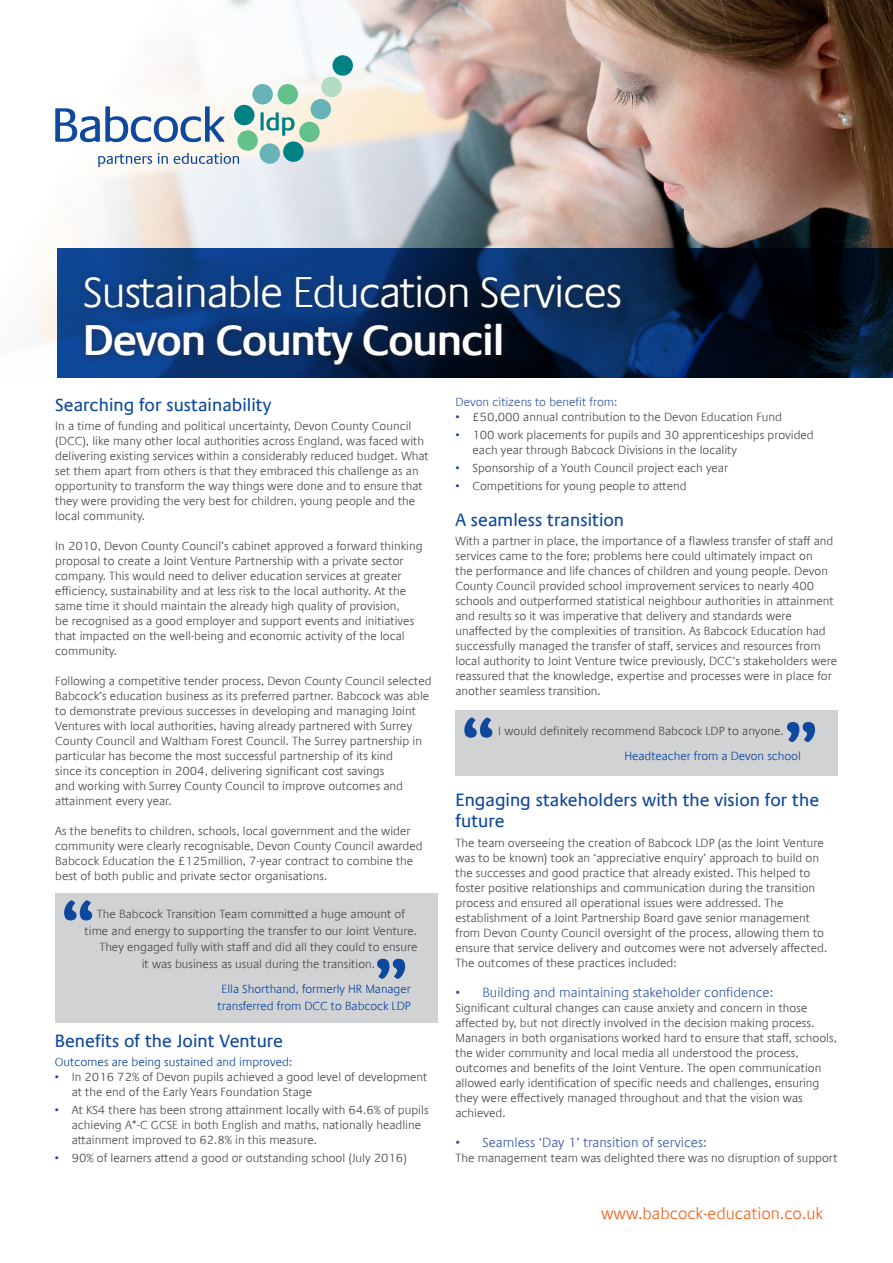
<style>
.page{position:relative;width:893px;height:1263px;background:#fff}
.page>*{position:absolute;margin:0;border:0;box-sizing:border-box;transform-origin:0 0}
.t1{font:84px "Praxis Com";color:#0f499d}
.t2{font:300 43.5px "Praxis Com";letter-spacing:-.03em;color:#fff}
.t3{font:600 43.5px "Praxis Com";letter-spacing:-.03em;color:#fff}
.t4{font:18px/21px "Praxis Com";color:#0f499d}
.t5{font:300 16.5px "Praxis Com";color:#f36421}
.t6{font:300 13.5px "Praxis Com";color:#375ba8}
.t7{font:300 12px/15px "Praxis Com";color:#4b4c4d}
.t8{font:300 12px "Praxis Com";letter-spacing:-.005em;color:#0f499d}
.t9{font:300 12px "Praxis Com";color:#375ba8}
.s1{color:#0f499d}
</style>
<div class="page">
<img style="left:35px;top:0;width:858px;height:343px">
<svg style="left:57px;top:248px;width:836px;height:129px;background:#051d3f"></svg>
<div style="left:77px;top:268px;width:552px;height:106px;background:#231f20;opacity:.6"></div>
<div style="left:55px;top:893px;width:382px;height:129px;background:#d1d2d4"></div>
<div style="left:455px;top:710px;width:383px;height:65px;background:#d1d2d4"></div>
<svg style="left:98px;top:154px;width:54px;height:13px"></svg>
<svg style="left:158px;top:153px;width:10px;height:11px"></svg>
<svg style="left:174px;top:153px;width:65px;height:11px"></svg>
<svg style="left:55px;top:106px;width:169px;height:36px"></svg>
<div style="left:332px;top:55px;width:21px;height:21px;background:#008183;border-radius:50%"></div>
<div style="left:321px;top:77px;width:21px;height:20px;background:#b3dcc0;border-radius:50%"></div>
<div style="left:311px;top:99px;width:20px;height:20px;background:#67b3b7;border-radius:50%"></div>
<div style="left:299px;top:122px;width:21px;height:20px;background:#65c18b;border-radius:50%"></div>
<div style="left:283px;top:141px;width:21px;height:21px;background:#008183;border-radius:50%"></div>
<div style="left:260px;top:143px;width:20px;height:21px;background:#67b3b7;border-radius:50%"></div>
<div style="left:237px;top:130px;width:21px;height:21px;background:#65c18b;border-radius:50%"></div>
<div style="left:234px;top:105px;width:20px;height:20px;background:#008183;border-radius:50%"></div>
<div style="left:252px;top:84px;width:21px;height:20px;background:#67b3b7;border-radius:50%"></div>
<div style="left:278px;top:84px;width:20px;height:20px;background:#65c18b;border-radius:50%"></div>
<hr style="left:261px;top:112px;width:3px;height:18px;background:#008183">
<svg style="left:266px;top:112px;width:29px;height:24px"></svg>
<p class="t2" style="left:83px;top:267px;width:541px">Sustainable Education Services</p>
<p class="t3" style="left:83px;top:314px;width:423px">Devon County Council</p>
<p class="t4" style="left:55px;top:394px;width:217px">Searching for sustainability</p>
<p class="t7" style="left:55px;top:418px;width:375px">In a time of funding and political uncertainty, Devon County Council (DCC), like many other local authorities across England, was faced with delivering existing services within a considerably reduced budget. What set them apart from others is that they embraced this challenge as an</p>
<p class="t7" style="left:55px;top:478px;width:369px">opportunity to transform the way things were done and to ensure that they were providing the very best for children, young people and the local community.</p>
<p class="t7" style="left:55px;top:538px;width:369px">In 2010, Devon County Council’s cabinet approved a forward thinking proposal to create a Joint Venture Partnership with a private sector company. This would need to deliver education services at greater efficiency, sustainability and at less risk to the local authority. At the same time it should maintain the already high quality of provision,<br>be recognised as a good employer and support events and initiatives that impacted on the well-being and economic activity of the local community.</p>
<p class="t7" style="left:55px;top:673px;width:378px">Following a competitive tender process, Devon County Council selected Babcock’s education business as its preferred partner. Babcock was able to demonstrate previous successes in developing and managing Joint Ventures with local authorities, having already partnered with Surrey County Council and Waltham Forest Council. The Surrey partnership in</p>
<p class="t7" style="left:55px;top:748px;width:339px">particular has become the most successful partnership of its kind</p>
<p class="t7" style="left:55px;top:763px;width:349px">since its conception in 2004, delivering significant cost savings and working with Surrey County Council to improve outcomes and attainment every year.</p>
<p class="t7" style="left:55px;top:823px;width:369px">As the benefits to children, schools, local government and the wider community were clearly recognisable, Devon County Council awarded<br>Babcock Education the £125million, 7-year contract to combine the</p>
<p class="t7" style="left:55px;top:868px;width:273px">best of both public and private sector organisations.</p>
<p class="t1" style="left:57px;top:882px;width:43px">“</p>
<p class="t7" style="left:97px;top:907px;width:310px">The Babcock Transition Team committed a huge amount of</p>
<p class="t7" style="left:85px;top:923px;width:334px">time and energy to supporting the transfer to our Joint Venture.</p>
<p class="t7" style="left:99px;top:940px;width:320px">They engaged fully with staff and did all they could to ensure</p>
<p class="t7" style="left:142px;top:956px;width:235px">it was business as usual during the transition.</p>
<p class="t8" style="left:222px;top:982px;width:191px">Ella Shorthand, formerly HR Manager</p>
<p class="t8" style="left:218px;top:999px;width:195px">transferred from DCC to Babcock LDP</p>
<p class="t1" style="left:412px;top:997px;width:43px;rotate:-180deg">“</p>
<p class="t4" style="left:55px;top:1030px;width:230px">Benefits of the Joint Venture</p>
<p class="t8" style="left:55px;top:1055px;width:239px">Outcomes are being sustained and improved:</p>
<p class="t7" style="left:72px;top:1070px;width:357px;text-indent:-17px"><span class="s1">•</span> In 2016 72% of Devon pupils achieved a good level of development at the end of the Early Years Foundation Stage</p>
<p class="t7" style="left:72px;top:1103px;width:358px;text-indent:-17px"><span class="s1">•</span> At KS4 there has been strong attainment locally with 64.6% of pupils achieving A*-C GCSE in both English and maths, nationally headline attainment improved to 62.8% in this measure.</p>
<p class="t7" style="left:55px;top:1151px;width:354px"><span class="s1">•</span> 90% of learners attend a good or outstanding school (July 2016)</p>
<p class="t9" style="left:455px;top:395px;width:163px">Devon citizens to benefit from:</p>
<p class="t7" style="left:455px;top:410px;width:328px"><span class="s1">•</span> £50,000 annual contribution to the Devon Education Fund</p>
<p class="t7" style="left:472px;top:428px;width:343px;text-indent:-17px"><span class="s1">•</span> 100 work placements for pupils and 30 apprenticeships provided each year through Babcock Divisions in the locality</p>
<p class="t7" style="left:455px;top:461px;width:274px"><span class="s1">•</span> Sponsorship of a Youth Council project each year</p>
<p class="t7" style="left:455px;top:479px;width:233px"><span class="s1">•</span> Competitions for young people to attend</p>
<p class="t4" style="left:455px;top:510px;width:170px">A seamless transition</p>
<p class="t7" style="left:455px;top:534px;width:383px">With a partner in place, the importance of a flawless transfer of staff and services came to the fore; problems here could ultimately impact on<br>the performance and life chances of children and young people. Devon County Council provided school improvement services to nearly 400 schools and outperformed statistical neighbour authorities in attainment and results so it was imperative that delivery and standards were unaffected by the complexities of transition. As Babcock Education had successfully managed the transfer of staff, services and resources from local authority to Joint Venture twice previously, DCC’s stakeholders were reassured that the knowledge, expertise and processes were in place for another seamless transition.</p>
<p class="t1" style="left:457px;top:699px;width:43px">“</p>
<p class="t1" style="left:822px;top:761px;width:43px;rotate:-180deg">“</p>
<p class="t7" style="left:498px;top:724px;width:287px">I would definitely recommend Babcock LDP to anyone.</p>
<p class="t8" style="left:624px;top:749px;width:178px">Headteacher from a Devon school</p>
<p class="t4" style="left:455px;top:790px;width:365px">Engaging stakeholders with the vision for the future</p>
<p class="t7" style="left:455px;top:835px;width:373px">The team overseeing the creation of Babcock LDP (as the Joint Venture was to be known) took an ‘appreciative enquiry’ approach to build on the successes and good practice that already existed. This helped to foster positive relationships and communication during the transition process and ensured all operational issues were addressed. The establishment of a Joint Partnership Board gave senior management from Devon County Council oversight of the process, allowing them to ensure that service delivery and outcomes were not adversely affected.<br>The outcomes of these practices included:</p>
<p class="t6" style="left:455px;top:984px;width:319px">• Building and maintaining stakeholder confidence:</p>
<p class="t7" style="left:455px;top:1000px;width:383px">Significant cultural changes can cause anxiety and concern in those affected by, but not directly involved in the decision making process.<br>Managers in both organisations worked hard to ensure that staff, schools, the wider community and local media all understood the process, outcomes and benefits of the Joint Venture. The open communication allowed early identification of specific needs and challenges, ensuring they were effectively managed throughout and that the vision was achieved.</p>
<p class="t6" style="left:455px;top:1134px;width:253px">• Seamless ‘Day 1’ transition of services:</p>
<p class="t7" style="left:455px;top:1150px;width:384px">The management team was delighted there was no disruption of support</p>
<p class="t5" style="left:601px;top:1203px;width:224px">www.babcock-education.co.uk</p>
</div>
